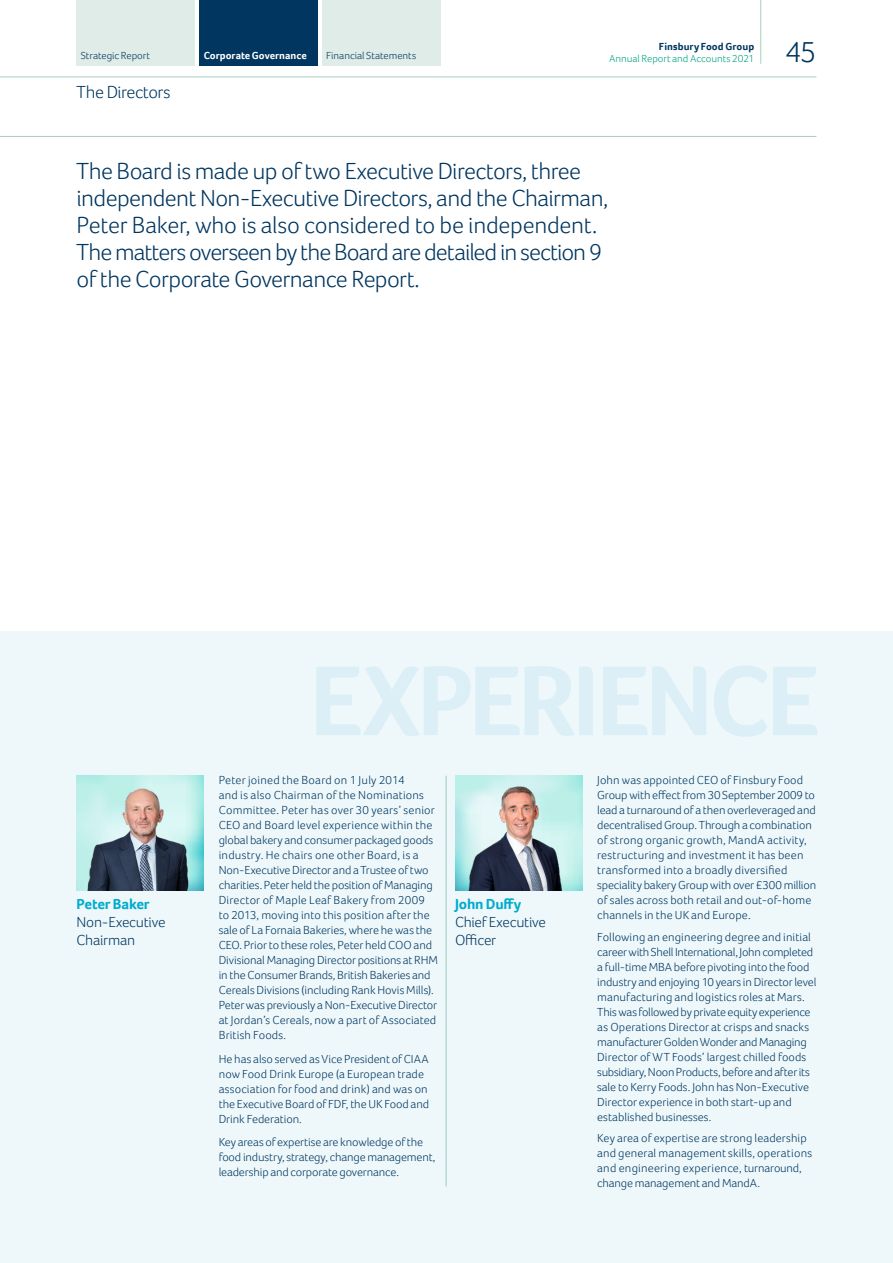
<style>
.page{position:relative;width:893px;height:1263px;background:#fff}
.page>*{position:absolute;margin:0;border:0;box-sizing:border-box;transform-origin:0 0}
.t1{font:300 30px "Foco";color:#00365f}
.t2{font:300 24px/27px "Foco";letter-spacing:-.025em;color:#00365f}
.t3{font:300 18px "Foco";letter-spacing:-.025em;color:#00365f}
.t4{font:300 15px/18px "Foco";letter-spacing:-.015em;color:#00365f}
.t5{font:700 15px "Foco";letter-spacing:-.015em;color:#00abcd}
.t6{font:300 12px/15px "Foco";color:#00365f}
.t7{font:300 10.5px "Foco";color:#00365f}
.t8{font:300 10.5px "Foco";letter-spacing:-.005em;color:#00a182}
.t9{font:700 10.5px "Foco";color:#fff}
.t10{font:700 10.5px "Foco";letter-spacing:.005em;color:#00365f}
</style>
<div class="page">
<hr style="left:0;top:77px;width:816px;height:1px;background:#a7d0c0">
<div style="left:322px;top:0;width:118px;height:66px;background:#dfece7"></div>
<div style="left:77px;top:0;width:118px;height:66px;background:#dfece7"></div>
<div style="left:199px;top:0;width:119px;height:66px;background:#00365f"></div>
<hr style="left:0;top:136px;width:816px;height:1px;background:#a7d0c0">
<hr style="left:760px;top:0;width:1px;height:64px;background:#a7d0c0">
<div style="left:0;top:631px;width:893px;height:632px;background:#eef8fb"></div>
<hr style="left:446px;top:776px;width:1px;height:410px;background:#a7d0c0">
<img style="left:455px;top:776px;width:127px;height:114px">
<img style="left:77px;top:775px;width:127px;height:115px">
<p class="t7" style="left:81px;top:50px;width:71px">Strategic Report</p>
<p class="t9" style="left:204px;top:49px;width:105px">Corporate Governance</p>
<p class="t7" style="left:326px;top:50px;width:91px">Financial Statements</p>
<h3 class="t3" style="left:77px;top:81px;width:95px">The Directors</h3>
<p class="t10" style="left:659px;top:39px;width:97px">Finsbury Food Group</p>
<p class="t8" style="left:609px;top:52px;width:147px">Annual Report and Accounts 2021</p>
<p class="t2" style="left:77px;top:157px;width:533px">The Board is made up of two Executive Directors, three independent Non-Executive Directors, and the Chairman, Peter Baker, who is also considered to be independent.<br>The matters overseen by the Board are detailed in section 9 of the Corporate Governance Report.</p>
<h1 class="t1" style="left:785px;top:34px;width:33px">45</h1>
<p class="t5" style="left:77px;top:894px;width:75px">Peter Baker</p>
<p class="t4" style="left:77px;top:913px;width:90px">Non-Executive<br>Chairman</p>
<p class="t6" style="left:219px;top:773px;width:221px">Peter joined the Board on 1 July 2014<br>and is also Chairman of the Nominations Committee. Peter has over 30 years’ senior CEO and Board level experience within the global bakery and consumer packaged goods industry. He chairs one other Board, is a Non-Executive Director and a Trustee of two charities. Peter held the position of Managing Director of Maple Leaf Bakery from 2009 to 2013, moving into this position after the sale of La Fornaia Bakeries, where he was the CEO. Prior to these roles, Peter held COO and Divisional Managing Director positions at RHM in the Consumer Brands, British Bakeries and Cereals Divisions (including Rank Hovis Mills).<br>Peter was previously a Non-Executive Director at Jordan’s Cereals, now a part of Associated British Foods.</p>
<p class="t6" style="left:219px;top:1051px;width:212px">He has also served as Vice President of CIAA now Food Drink Europe (a European trade association for food and drink) and was on the Executive Board of FDF, the UK Food and Drink Federation.</p>
<p class="t6" style="left:219px;top:1134px;width:218px">Key areas of expertise are knowledge of the food industry, strategy, change management, leadership and corporate governance.</p>
<p class="t5" style="left:455px;top:894px;width:68px">John Duffy</p>
<p class="t4" style="left:455px;top:913px;width:92px">Chief Executive<br>Officer</p>
<p class="t6" style="left:597px;top:773px;width:220px">John was appointed CEO of Finsbury Food Group with effect from 30 September 2009 to lead a turnaround of a then overleveraged and decentralised Group. Through a combination of strong organic growth, MandA activity, restructuring and investment it has been transformed into a broadly diversified speciality bakery Group with over £300 million of sales across both retail and out-of-home channels in the UK and Europe.</p>
<p class="t6" style="left:597px;top:929px;width:221px">Following an engineering degree and initial career with Shell International, John completed a full-time MBA before pivoting into the food industry and enjoying 10 years in Director level manufacturing and logistics roles at Mars.<br>This was followed by private equity experience as Operations Director at crisps and snacks manufacturer Golden Wonder and Managing Director of WT Foods’ largest chilled foods subsidiary, Noon Products, before and after its sale to Kerry Foods. John has Non-Executive Director experience in both start-up and established businesses.</p>
<p class="t6" style="left:597px;top:1130px;width:216px">Key area of expertise are strong leadership and general management skills, operations and engineering experience, turnaround, change management and MandA.</p>
</div>
